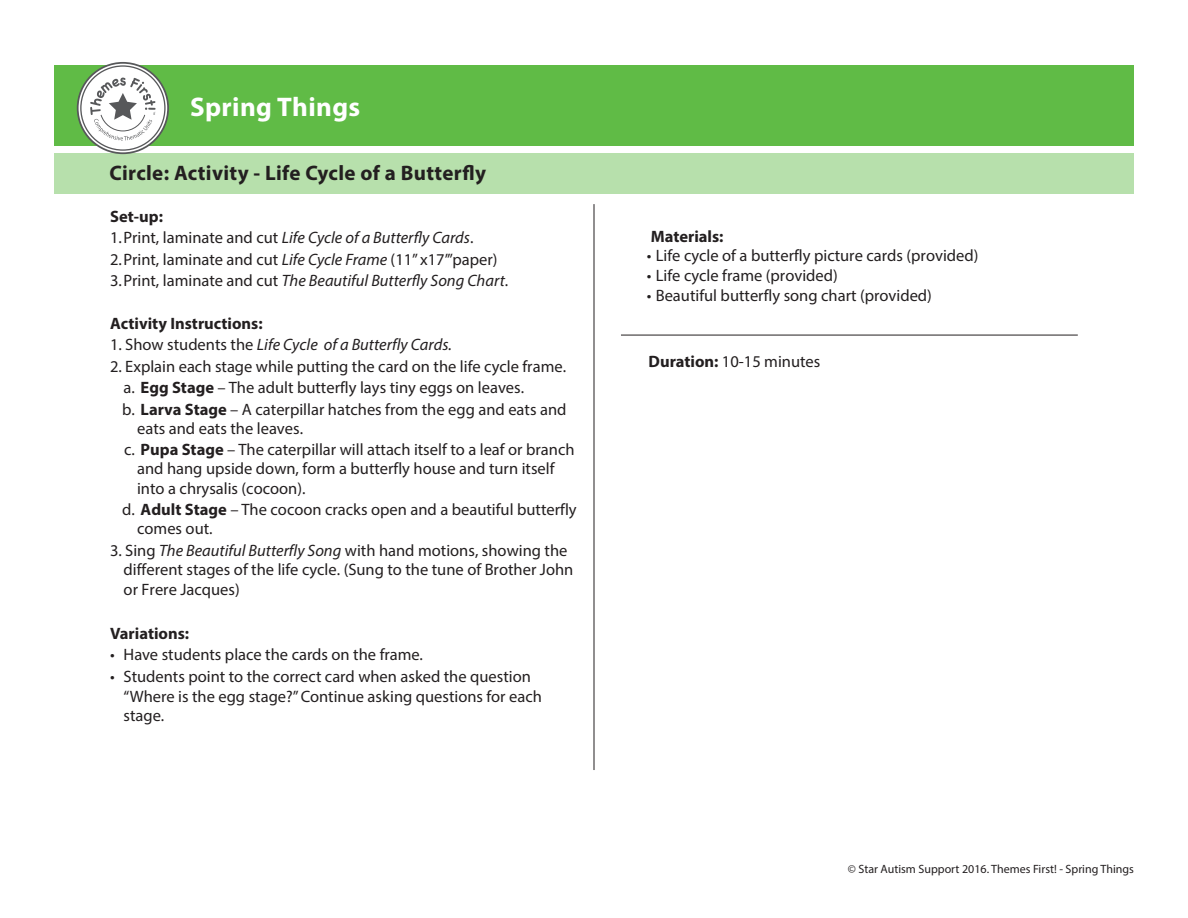
<style>
.page{position:relative;width:1188px;height:918px;background:#fff}
.page>*{position:absolute;margin:0;border:0;box-sizing:border-box;transform-origin:0 0}
.t1{font:700 27px "Myriad Pro";letter-spacing:.015em;color:#fff}
.t2{font:700 21px "Myriad Pro";letter-spacing:.015em;color:#231f20}
.t3{font:16.5px/21.5px "Myriad Pro";color:#231f20}
.t4{font:italic 16.5px "Myriad Pro";color:#231f20}
.t5{font:700 16.5px "Myriad Pro";color:#231f20}
.t6{font:12px "Myriad Pro";color:#231f20}
.s1{font-style:normal}
.s2{font-style:italic}
.s3{font-weight:700}
</style>
<div class="page">
<div style="left:54px;top:153px;width:1080px;height:41px;background:#b7e0ac"></div>
<div style="left:54px;top:65px;width:1080px;height:81px;background:#60bb46"></div>
<svg style="left:78px;top:63px;width:90px;height:90px;background:#dbdbdb"></svg>
<div style="left:77px;top:62px;width:92px;height:92px;border:2px solid #57585a;border-radius:50%"></div>
<svg style="left:90px;top:78px;width:66px;height:63px;background:#dbdbdb"></svg>
<hr style="left:594px;top:204px;width:1px;height:566px;background:#231f20">
<hr style="left:621px;top:335px;width:457px;height:1px;background:#231f20">
<h1 class="t1" style="left:190px;top:89px;width:172px">Spring Things</h1>
<p class="t2" style="left:110px;top:159px;width:378px">Circle: Activity - Life Cycle of a Butterfly</p>
<p class="t5" style="left:110px;top:206px;width:54px">Set-up:</p>
<p class="t4" style="left:110px;top:228px;width:365px"><span class="s1">1.Print, laminate and cut</span> Life Cycle of a Butterfly Cards<span class="s1">.</span></p>
<p class="t3" style="left:110px;top:248px;width:389px">2.Print, laminate and cut <span class="s2">Life Cycle Frame</span> (11” x17’”paper)</p>
<p class="t4" style="left:110px;top:270px;width:400px"><span class="s1">3.Print, laminate and cut</span> The Beautiful Butterfly Song Chart<span class="s1">.</span></p>
<p class="t5" style="left:110px;top:313px;width:154px">Activity Instructions:</p>
<p class="t4" style="left:110px;top:335px;width:343px"><span class="s1">1. Show students the</span> Life Cycle of a Butterfly Cards.</p>
<p class="t3" style="left:122px;top:355px;width:446px;text-indent:-12px">2. Explain each stage while putting the card on the life cycle frame. a. <span class="s3">Egg Stage</span> – The adult butterfly lays tiny eggs on leaves.<br>b. <span class="s3">Larva Stage</span> – A caterpillar hatches from the egg and eats and</p>
<p class="t3" style="left:124px;top:417px;width:452px;text-indent:13px">eats and eats the leaves.<br>c. <span class="s3">Pupa Stage</span> – The caterpillar will attach itself to a leaf or branch</p>
<p class="t3" style="left:137px;top:459px;width:419px;line-height:19.5px">and hang upside down, form a butterfly house and turn itself into a chrysalis (cocoon).</p>
<p class="t3" style="left:137px;top:500px;width:441px;line-height:19px;text-indent:-15px">d. <span class="s3">Adult Stage</span> – The cocoon cracks open and a beautiful butterfly comes out.</p>
<p class="t3" style="left:124px;top:540px;width:451px;line-height:19.5px;text-indent:-14px">3. Sing <span class="s2">The Beautiful Butterfly Song</span> with hand motions, showing the different stages of the life cycle. (Sung to the tune of Brother John or Frere Jacques)</p>
<p class="t5" style="left:110px;top:623px;width:81px">Variations:</p>
<p class="t3" style="left:110px;top:644px;width:314px">• Have students place the cards on the frame.</p>
<p class="t3" style="left:124px;top:666px;width:420px;line-height:19.8px;text-indent:-14px">• Students point to the correct card when asked the question “Where is the egg stage?” Continue asking questions for each stage.</p>
<p class="t5" style="left:651px;top:225px;width:74px">Materials:</p>
<p class="t3" style="left:647px;top:245px;width:333px">• Life cycle of a butterfly picture cards (provided)</p>
<p class="t3" style="left:647px;top:265px;width:192px">• Life cycle frame (provided)</p>
<p class="t3" style="left:647px;top:284px;width:286px">• Beautiful butterfly song chart (provided)</p>
<p class="t3" style="left:649px;top:351px;width:173px"><span class="s3">Duration:</span> 10-15 minutes</p>
<p class="t6" style="left:848px;top:862px;width:288px">© Star Autism Support 2016. Themes First! - Spring Things</p>
</div>
